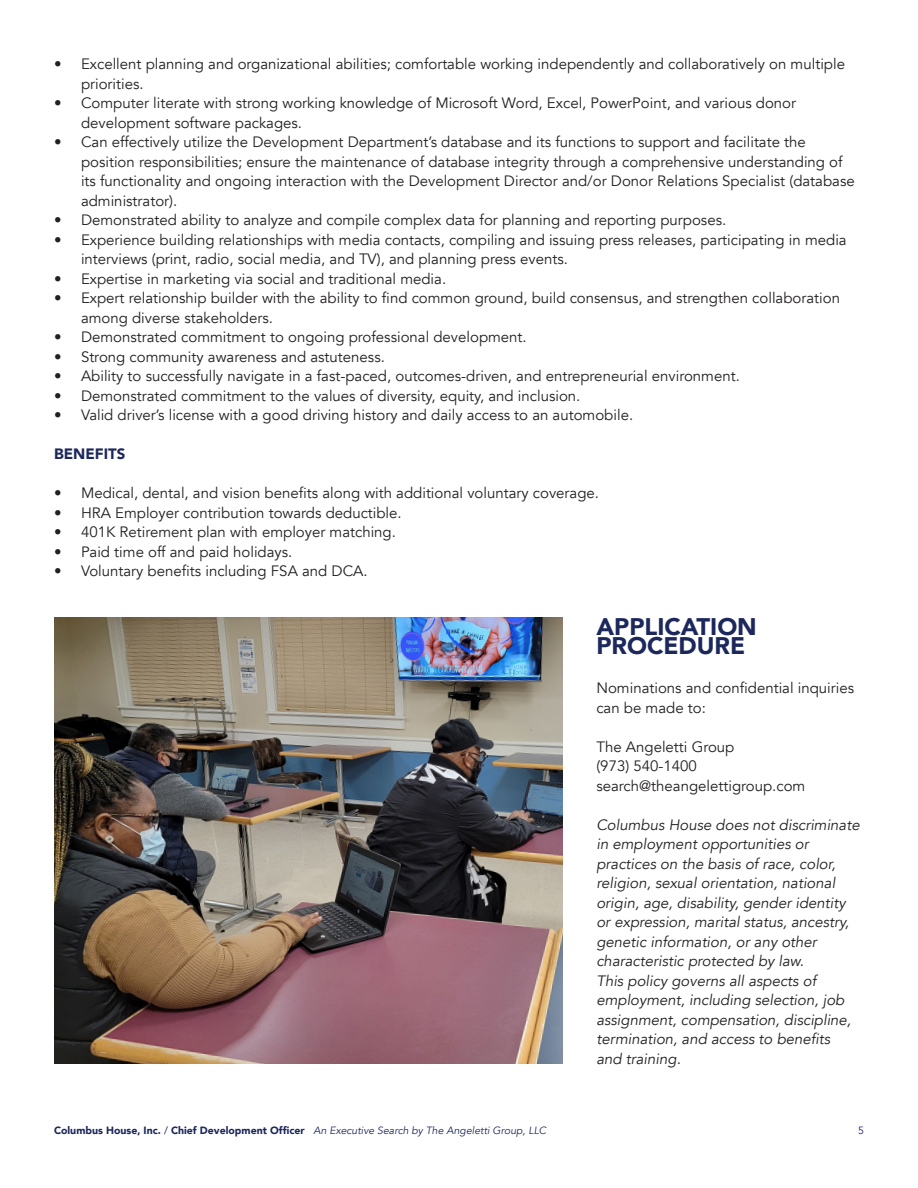
<style>
.page{position:relative;width:918px;height:1188px;background:#fff}
.page>*{position:absolute;margin:0;border:0;box-sizing:border-box;transform-origin:0 0}
.t1{font:900 24px/19.5px "Avenir";color:#1c275b}
.t2{font:15px/19.5px "Avenir";color:#231f20}
.t3{font:italic 15px/19.5px "Avenir";color:#231f20}
.t4{font:900 15px "Avenir";color:#1c275b}
.t5{font:900 10.5px "Avenir";color:#1c275b}
.t6{font:10.5px "Avenir";color:#1c275b}
.s1{font-weight:400}
.s2{font-weight:400;font-style:italic}
</style>
<div class="page">
<img style="left:54px;top:618px;width:509px;height:446px">
<p class="t2" style="left:81px;top:54px;width:766px;text-indent:-27px">• Excellent planning and organizational abilities; comfortable working independently and collaboratively on multiple priorities.</p>
<p class="t2" style="left:81px;top:93px;width:717px;text-indent:-27px">• Computer literate with strong working knowledge of Microsoft Word, Excel, PowerPoint, and various donor development software packages.</p>
<p class="t2" style="left:81px;top:132px;width:775px;text-indent:-27px">• Can effectively utilize the Development Department’s database and its functions to support and facilitate the position responsibilities; ensure the maintenance of database integrity through a comprehensive understanding of its functionality and ongoing interaction with the Development Director and/or Donor Relations Specialist (database administrator).</p>
<p class="t2" style="left:54px;top:210px;width:674px">• Demonstrated ability to analyze and compile complex data for planning and reporting purposes.</p>
<p class="t2" style="left:81px;top:230px;width:767px;text-indent:-27px">• Experience building relationships with media contacts, compiling and issuing press releases, participating in media interviews (print, radio, social media, and TV), and planning press events.</p>
<p class="t2" style="left:54px;top:269px;width:394px">• Expertise in marketing via social and traditional media.</p>
<p class="t2" style="left:81px;top:288px;width:761px;text-indent:-27px">• Expert relationship builder with the ability to find common ground, build consensus, and strengthen collaboration among diverse stakeholders.</p>
<p class="t2" style="left:54px;top:327px;width:474px">• Demonstrated commitment to ongoing professional development.</p>
<p class="t2" style="left:54px;top:347px;width:332px">• Strong community awareness and astuteness.</p>
<p class="t2" style="left:54px;top:366px;width:687px">• Ability to successfully navigate in a fast-paced, outcomes-driven, and entrepreneurial environment.</p>
<p class="t2" style="left:54px;top:386px;width:528px">• Demonstrated commitment to the values of diversity, equity, and inclusion.</p>
<p class="t2" style="left:54px;top:405px;width:581px">• Valid driver’s license with a good driving history and daily access to an automobile.</p>
<p class="t4" style="left:54px;top:441px;width:73px">BENEFITS</p>
<p class="t2" style="left:54px;top:483px;width:547px">• Medical, dental, and vision benefits along with additional voluntary coverage.</p>
<p class="t2" style="left:54px;top:503px;width:349px">• HRA Employer contribution towards deductible.</p>
<p class="t2" style="left:54px;top:522px;width:343px">• 401K Retirement plan with employer matching.</p>
<p class="t2" style="left:54px;top:542px;width:240px">• Paid time off and paid holidays.</p>
<p class="t2" style="left:54px;top:561px;width:315px">• Voluntary benefits including FSA and DCA.</p>
<p class="t1" style="left:596px;top:616px;width:162px">APPLICATION<br>PROCEDURE</p>
<p class="t2" style="left:596px;top:678px;width:259px">Nominations and confidential inquiries can be made to:</p>
<p class="t2" style="left:596px;top:737px;width:140px">The Angeletti Group</p>
<p class="t2" style="left:596px;top:756px;width:102px">(973) 540-1400</p>
<p class="t2" style="left:596px;top:776px;width:210px">search@theangelettigroup.com</p>
<p class="t3" style="left:596px;top:815px;width:265px">Columbus House does not discriminate in employment opportunities or practices on the basis of race, color, religion, sexual orientation, national origin, age, disability, gender identity or expression, marital status, ancestry, genetic information, or any other characteristic protected by law.<br>This policy governs all aspects of employment, including selection, job assignment, compensation, discipline, termination, and access to benefits</p>
<p class="t3" style="left:596px;top:1049px;width:86px">and training.</p>
<p class="t5" style="left:54px;top:1121px;width:494px">Columbus House, Inc. <span class="s1">/</span> Chief Development Officer <span class="s2">An Executive Search by The Angeletti Group, LLC</span></p>
<p class="t6" style="left:858px;top:1124px;width:7px">5</p>
</div>
